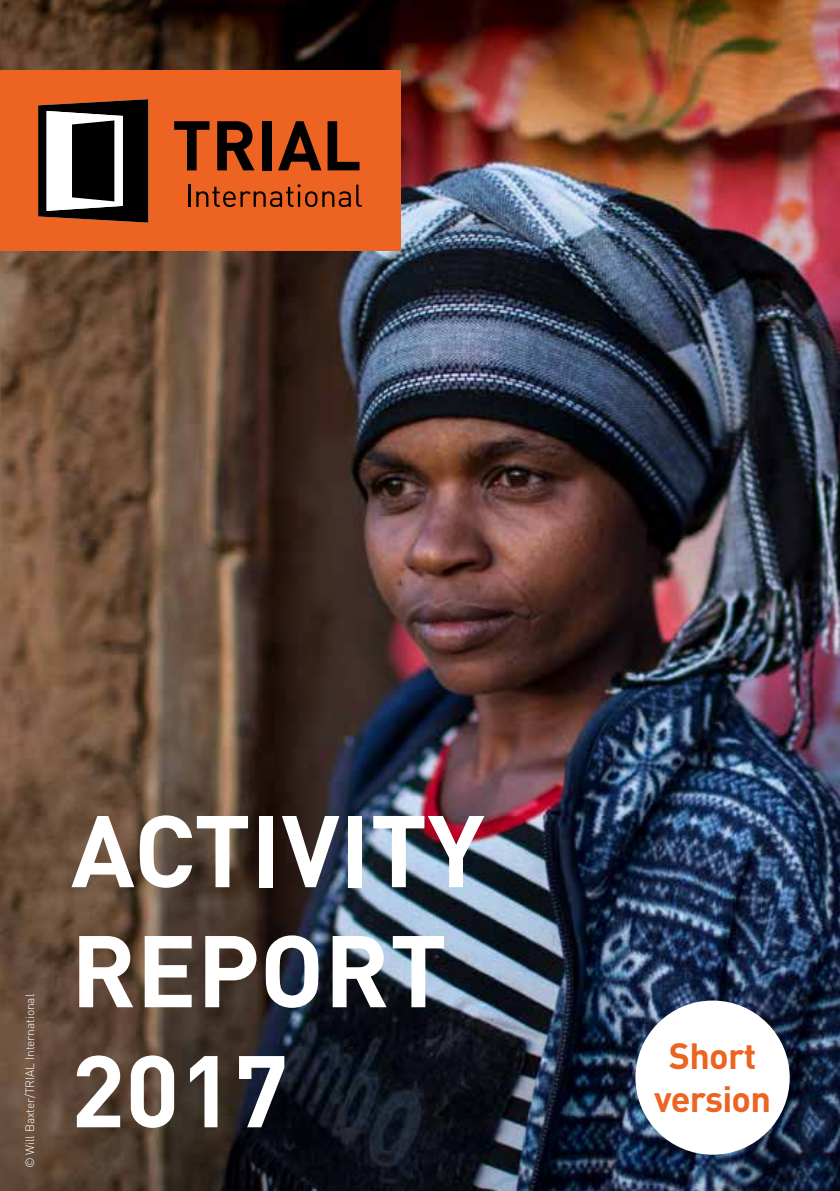
<style>
.page{position:relative;width:840px;height:1191px;background:#fff}
.page>*{position:absolute;margin:0;border:0;box-sizing:border-box;transform-origin:0 0}
.t1{font:700 100px/120px "DINOT";color:#fff}
.t2{font:700 36px/43.4px "DINOT";letter-spacing:-.02em;color:#ec6322;text-align:center}
.t3{font:300 12px "DINOT";letter-spacing:-.01em;color:#fff}
</style>
<div class="page">
<img style="left:0;top:0;width:839px;height:1191px">
<svg style="left:0;top:1013px;width:1px;height:178px"></svg>
<div style="left:0;top:71px;width:400px;height:180px;background:#ec6322"></div>
<svg style="left:38px;top:99px;width:110px;height:124px;background:#58514e"></svg>
<svg style="left:174px;top:121px;width:35px;height:49px"></svg>
<svg style="left:217px;top:121px;width:37px;height:49px"></svg>
<div style="left:262px;top:121px;width:10px;height:49px;background:#000"></div>
<svg style="left:278px;top:121px;width:43px;height:49px"></svg>
<svg style="left:327px;top:121px;width:32px;height:49px"></svg>
<hr style="left:188px;top:185px;width:2px;height:22px;background:#000">
<svg style="left:196px;top:184px;width:154px;height:23px"></svg>
<svg style="left:356px;top:185px;width:5px;height:22px"></svg>
<div style="left:635px;top:1000px;width:154px;height:154px;background:#fff;border-radius:50%"></div>
<img style="left:0;top:284px;width:1px;height:298px">
<p class="t3" style="left:22px;top:1168px;width:176px;rotate:-90deg">© Will Baxter/TRIAL International</p>
<h1 class="t1" style="left:71px;top:787px;width:415px">ACTIVITY<br>REPORT<br>2017</h1>
<h2 class="t2" style="left:653px;top:1032px;width:118px">Short version</h2>
</div>
